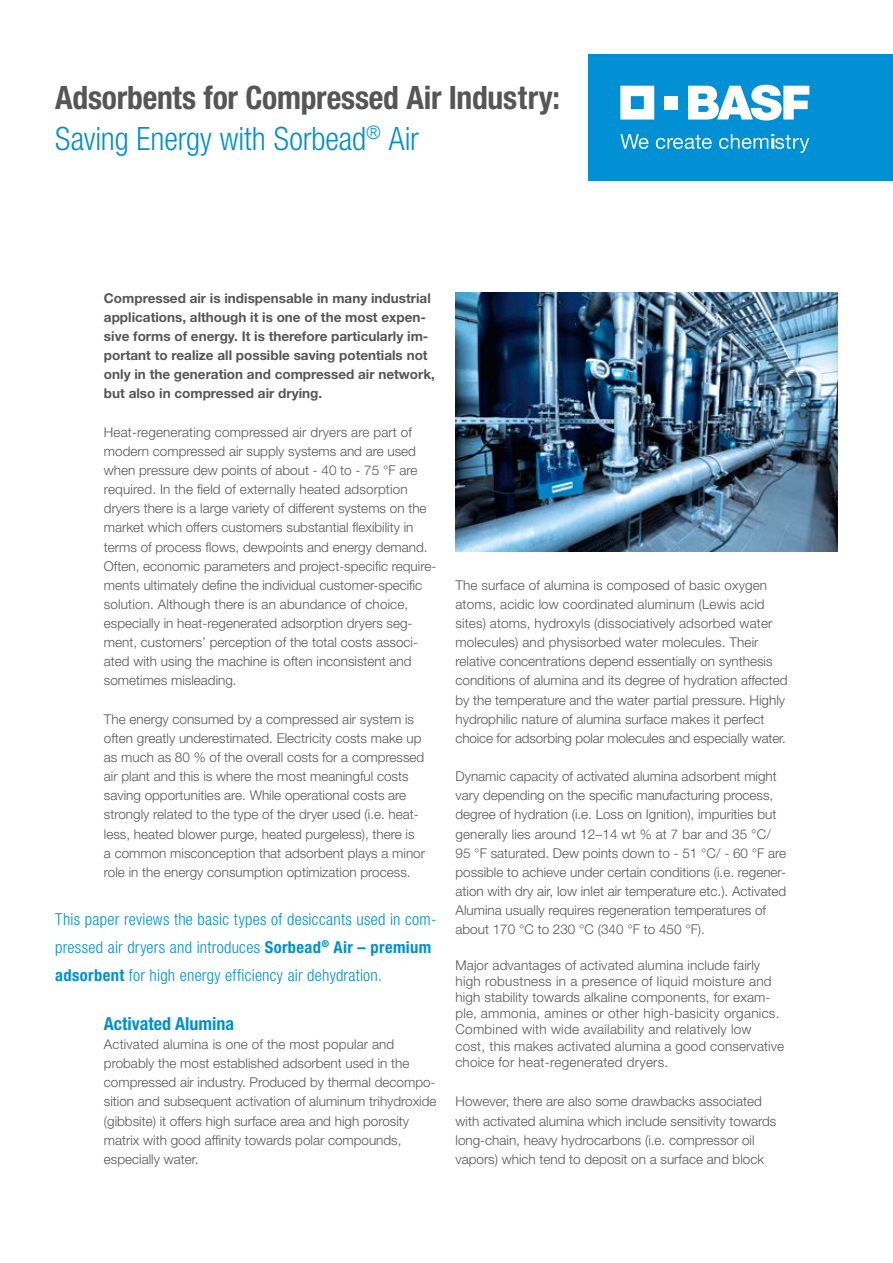
<style>
.page{position:relative;width:893px;height:1263px;background:#fff}
.page>*{position:absolute;margin:0;border:0;box-sizing:border-box;transform-origin:0 0}
.t1{font:700 condensed 32.25px/40.5px "Helvetica Neue LT Std";letter-spacing:-.005em;color:#565656}
.t2{font:700 condensed 18px "Helvetica Neue LT Std";color:#0090d3}
.t3{font:300 condensed 16.5px/28.2px "Helvetica Neue LT Std";letter-spacing:.015em;color:#0090d3}
.t4{font:300 13.5px/19.2px "Helvetica Neue LT Std";color:#565656}
.t5{font:700 13.5px/19.2px "Helvetica Neue LT Std";color:#565656}
.s1{font-weight:300;color:#0090d3}
.s2{font-weight:700}
</style>
<div class="page">
<div style="left:589px;top:54px;width:304px;height:126px;background:#0090d3"></div>
<svg style="left:620px;top:86px;width:34px;height:34px"></svg>
<div style="left:665px;top:96px;width:13px;height:13px;background:#fff"></div>
<svg style="left:688px;top:85px;width:121px;height:36px"></svg>
<svg style="left:620px;top:134px;width:28px;height:15px"></svg>
<svg style="left:656px;top:135px;width:56px;height:14px"></svg>
<svg style="left:719px;top:134px;width:90px;height:19px"></svg>
<img style="left:455px;top:293px;width:383px;height:258px">
<h1 class="t1" style="left:55px;top:77px;width:506px">Adsorbents for Compressed Air Industry:<br><span class="s1">Saving Energy with Sorbead</span><sup>®</sup> <span class="s1">Air</span></h1>
<p class="t5" style="left:104px;top:288px;width:332px">Compressed air is indispensable in many industrial applications, although it is one of the most expen&shy;sive forms of energy. It is therefore particularly im&shy;portant to realize all possible saving potentials not only in the generation and compressed air network, but also in compressed air drying.</p>
<p class="t4" style="left:104px;top:422px;width:334px">Heat-regenerating compressed air dryers are part of modern compressed air supply systems and are used when pressure dew points of about - 40 to - 75 °F are required. In the field of externally heated adsorption dryers there is a large variety of different systems on the market which offers customers substantial flexibility in terms of process flows, dewpoints and energy demand.<br>Often, economic parameters and project-specific require&shy;ments ultimately define the individual customer-specific solution. Although there is an abundance of choice, especially in heat-regenerated adsorption dryers seg&shy;ment, customers’ perception of the total costs associ&shy;ated with using the machine is often inconsistent and sometimes misleading.</p>
<p class="t4" style="left:104px;top:709px;width:323px">The energy consumed by a compressed air system is often greatly underestimated. Electricity costs make up as much as 80 % of the overall costs for a compressed air plant and this is where the most meaningful costs saving opportunities are. While operational costs are strongly related to the type of the dryer used (i.e. heat&shy;less, heated blower purge, heated purgeless), there is<br>a common misconception that adsorbent plays a minor role in the energy consumption optimization process.</p>
<p class="t3" style="left:55px;top:905px;width:383px">This paper reviews the basic types of desiccants used in com&shy;pressed air dryers and introduces <span class="s2">Sorbead</span><sup>®</sup> <span class="s2">Air – premium adsorbent</span> for high energy efficiency air dehydration.</p>
<h2 class="t2" style="left:104px;top:1013px;width:132px">Activated Alumina</h2>
<p class="t4" style="left:104px;top:1034px;width:334px">Activated alumina is one of the most popular and probably the most established adsorbent used in the compressed air industry. Produced by thermal decompo&shy;sition and subsequent activation of aluminum trihydroxide (gibbsite) it offers high surface area and high porosity matrix with good affinity towards polar compounds, especially water.</p>
<p class="t4" style="left:455px;top:575px;width:334px">The surface of alumina is composed of basic oxygen atoms, acidic low coordinated aluminum (Lewis acid sites) atoms, hydroxyls (dissociatively adsorbed water molecules) and physisorbed water molecules. Their relative concentrations depend essentially on synthesis conditions of alumina and its degree of hydration affected by the temperature and the water partial pressure. Highly hydrophilic nature of alumina surface makes it perfect choice for adsorbing polar molecules and especially water.</p>
<p class="t4" style="left:455px;top:766px;width:332px">Dynamic capacity of activated alumina adsorbent might vary depending on the specific manufacturing process, degree of hydration (i.e. Loss on Ignition), impurities but generally lies around 12–14 wt % at 7 bar and 35 °C/ 95 °F saturated. Dew points down to - 51 °C/ - 60 °F are possible to achieve under certain conditions (i.e. regener&shy;ation with dry air, low inlet air temperature etc.). Activated Alumina usually requires regeneration temperatures of about 170 °C to 230 °C (340 °F to 450 °F).</p>
<p class="t4" style="left:455px;top:956px;width:330px;line-height:16.2px">Major advantages of activated alumina include fairly high robustness in a presence of liquid moisture and high stability towards alkaline components, for exam&shy;ple, ammonia, amines or other high-basicity organics.<br>Combined with wide availability and relatively low cost, this makes activated alumina a good conservative choice for heat-regenerated dryers.</p>
<p class="t4" style="left:455px;top:1092px;width:322px">However, there are also some drawbacks associated with activated alumina which include sensitivity towards long-chain, heavy hydrocarbons (i.e. compressor oil vapors) which tend to deposit on a surface and block</p>
</div>
